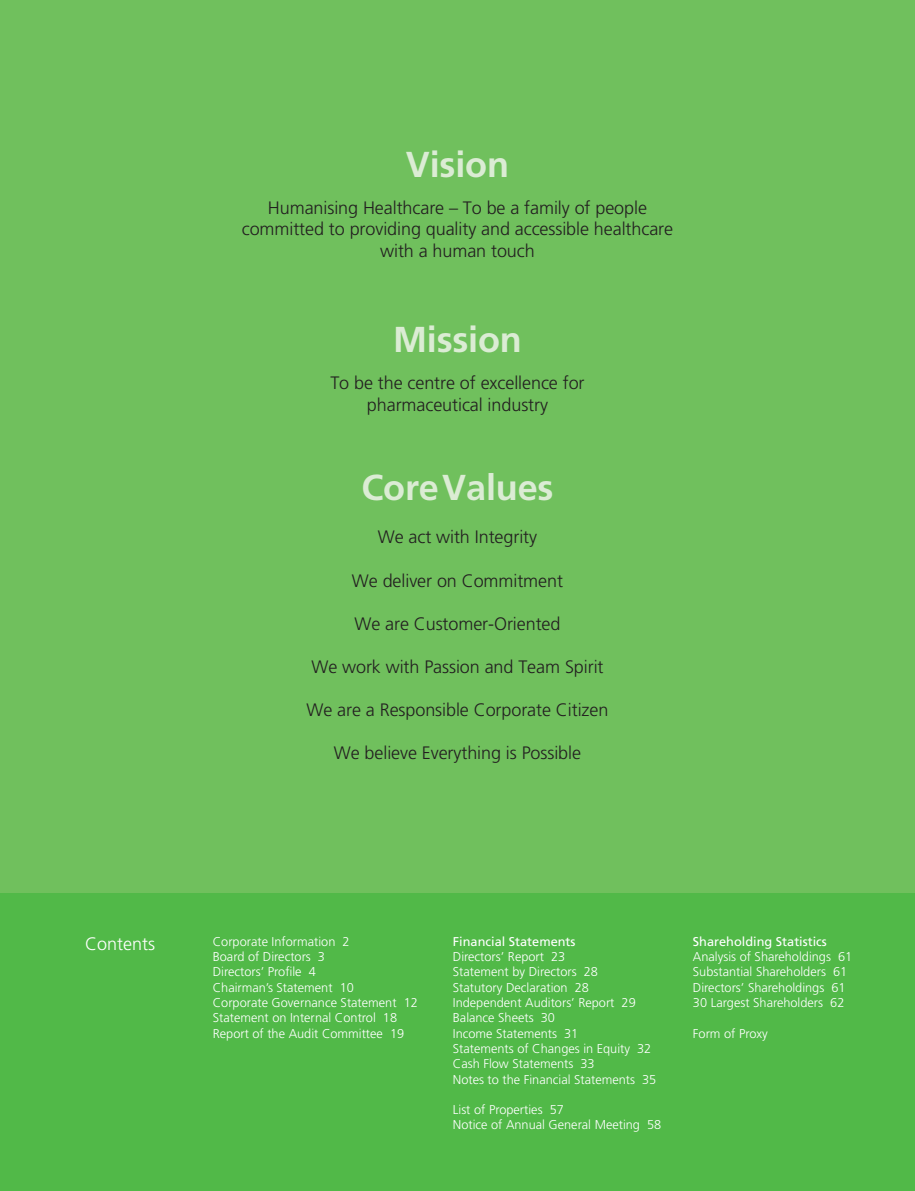
<style>
.page{position:relative;width:915px;height:1191px;background:#fff}
.page>*{position:absolute;margin:0;border:0;box-sizing:border-box;transform-origin:0 0}
.t1{font:700 36px "Frutiger";letter-spacing:-.005em;color:#dbecd4}
.t2{font:300 18px/21.6px "Frutiger";letter-spacing:-.005em;color:#231f20;text-align:center}
.t3{font:300 18px "Frutiger";color:#fff}
.t4{font:300 12.75px/15.3px "Frutiger";color:#fff}
.t5{font:12.75px "Frutiger";color:#fff}
</style>
<div class="page">
<div style="left:0;top:0;width:914px;height:1191px;background:#70c05d"></div>
<div style="left:0;top:893px;width:914px;height:298px;background:#51b948"></div>
<h1 class="t1" style="left:406px;top:150px;width:105px">Vision</h1>
<h2 class="t2" style="left:242px;top:198px;width:433px">Humanising Healthcare – To be a family of people committed to providing quality and accessible healthcare with a human touch</h2>
<h1 class="t1" style="left:393px;top:325px;width:130px">Mission</h1>
<h2 class="t2" style="left:330px;top:374px;width:256px">To be the centre of excellence for pharmaceutical industry</h2>
<h1 class="t1" style="left:361px;top:473px;width:193px">CoreValues</h1>
<h2 class="t2" style="left:378px;top:527px;width:161px">We act with Integrity</h2>
<h2 class="t2" style="left:352px;top:571px;width:212px">We deliver on Commitment</h2>
<h2 class="t2" style="left:354px;top:614px;width:207px">We are Customer-Oriented</h2>
<h2 class="t2" style="left:311px;top:657px;width:293px">We work with Passion and Team Spirit</h2>
<h2 class="t2" style="left:306px;top:700px;width:303px">We are a Responsible Corporate Citizen</h2>
<h2 class="t2" style="left:334px;top:743px;width:249px">We believe Everything is Possible</h2>
<h2 class="t3" style="left:85px;top:936px;width:72px">Contents</h2>
<p class="t4" style="left:213px;top:934px;width:206px">Corporate Information 2<br>Board of Directors 3<br>Directors’ Profile 4<br>Chairman’s Statement 10<br>Corporate Governance Statement 12<br>Statement on Internal Control 18<br>Report of the Audit Committee 19</p>
<p class="t5" style="left:452px;top:936px;width:124px">Financial Statements</p>
<p class="t4" style="left:452px;top:950px;width:205px">Directors’ Report 23<br>Statement by Directors 28<br>Statutory Declaration 28<br>Independent Auditors’ Report 29<br>Balance Sheets 30<br>Income Statements 31<br>Statements of Changes in Equity 32<br>Cash Flow Statements 33<br>Notes to the Financial Statements 35</p>
<p class="t4" style="left:452px;top:1103px;width:210px">List of Properties 57<br>Notice of Annual General Meeting 58</p>
<p class="t5" style="left:692px;top:936px;width:135px">Shareholding Statistics</p>
<p class="t4" style="left:692px;top:950px;width:161px">Analysis of Shareholdings 61<br>Substantial Shareholders 61<br>Directors’ Shareholdings 61<br>30 Largest Shareholders 62</p>
<p class="t4" style="left:692px;top:1026px;width:76px">Form of Proxy</p>
</div>
